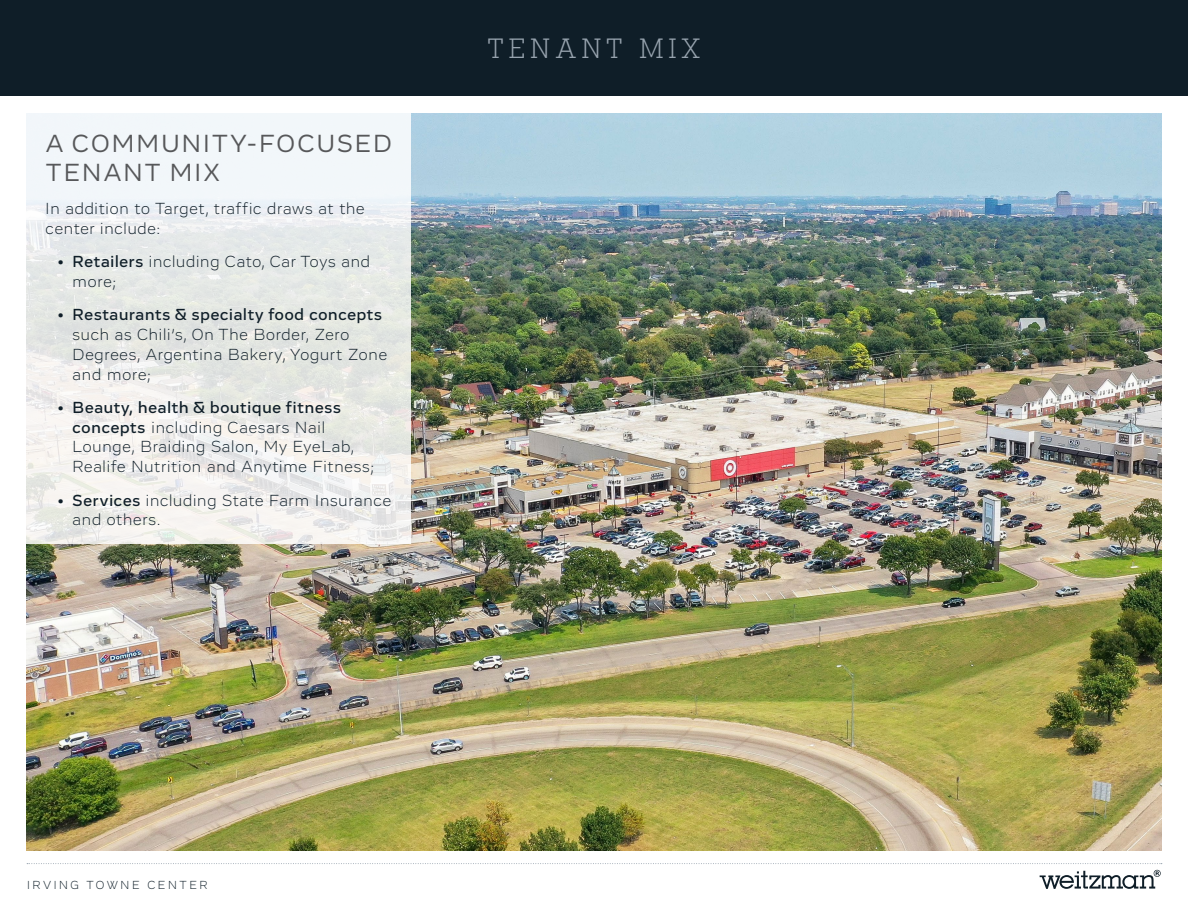
<style>
.page{position:relative;width:1188px;height:918px;background:#fff}
.page>*{position:absolute;margin:0;border:0;box-sizing:border-box;transform-origin:0 0}
.t1{font:300 27px "Memphis LT Std";letter-spacing:.2em;color:#97a3ae}
.t2{font:25.5px/28.8px "Vito";letter-spacing:.085em;color:#57585a}
.t3{font:300 16.5px/19.8px "Vito";letter-spacing:.05em;color:#0f1e28}
.t4{font:300 12px "Vito";letter-spacing:.215em;color:#0f1e28}
.s1{font-weight:500}
</style>
<div class="page">
<div style="left:0;top:0;width:1188px;height:96px;background:#0f1e28"></div>
<svg style="left:27px;top:863px;width:1135px;height:1px"></svg>
<svg style="left:1040px;top:870px;width:121px;height:19px"></svg>
<img style="left:27px;top:113px;width:1134px;height:737px">
<svg style="left:26px;top:113px;width:385px;height:431px"></svg>
<p class="t2" style="left:46px;top:129px;width:348px">A COMMUNITY-FOCUSED<br>TENANT MIX</p>
<p class="t3" style="left:46px;top:199px;width:321px">In addition to Target, traffic draws at the center include:</p>
<p class="t3" style="left:73px;top:252px;width:299px;text-indent:-15px"><span class="s1">• Retailers</span> including Cato, Car Toys and more;</p>
<p class="t3" style="left:73px;top:305px;width:316px;text-indent:-15px"><span class="s1">• Restaurants &amp; specialty food concepts </span>such as Chili’s, On The Border, Zero<br>Degrees, Argentina Bakery, Yogurt Zone and more;</p>
<p class="t3" style="left:73px;top:398px;width:303px;text-indent:-15px"><span class="s1">• Beauty, health &amp; boutique fitness concepts</span> including Caesars Nail Lounge, Braiding Salon, My EyeLab, Realife Nutrition and Anytime Fitness;</p>
<p class="t3" style="left:73px;top:490px;width:320px;text-indent:-15px"><span class="s1">• Services</span> including State Farm Insurance and others.</p>
<p class="t1" style="left:488px;top:32px;width:213px">TENANT MIX</p>
<p class="t4" style="left:27px;top:878px;width:182px">IRVING TOWNE CENTER</p>
</div>
